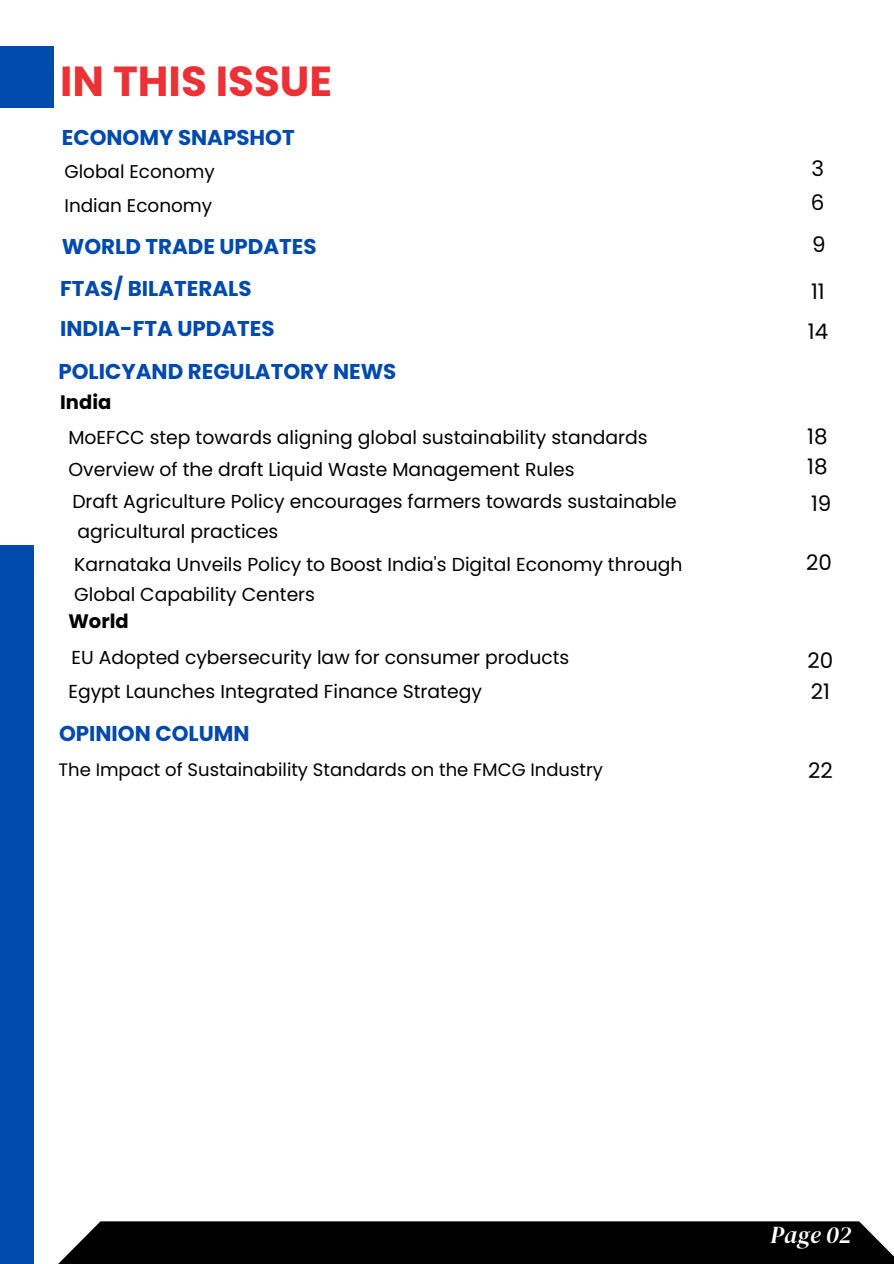
<style>
.page{position:relative;width:894px;height:1264px;background:#fff}
.page>*{position:absolute;margin:0;border:0;box-sizing:border-box;transform-origin:0 0}
.t1{font:700 42px "Poppins";color:#eb3136}
.t2{font:italic 24px "DM Serif Display";color:#fff}
.t3{font:700 21.45px "Poppins";color:#004aad}
.t4{font:21.45px "Poppins";color:#000}
.t5{font:700 19.5px "Poppins";color:#000}
.t6{font:18.75px "Poppins";color:#000}
.t7{font:18.45px "Poppins";color:#000}
.t8{font:18px "Poppins";color:#000}
</style>
<div class="page">
<div style="left:0;top:545px;width:33px;height:718px;background:#004aad"></div>
<div style="left:0;top:47px;width:53px;height:61px;background:#004aad"></div>
<div style="left:33px;top:1221px;width:860px;height:42px;background:#000"></div>
<h1 class="t1" style="left:60px;top:52px;width:273px">IN THIS ISSUE</h1>
<p class="t3" style="left:62px;top:123px;width:234px">ECONOMY SNAPSHOT</p>
<p class="t7" style="left:64px;top:159px;width:152px">Global Economy</p>
<p class="t4" style="left:811px;top:153px;width:14px">3</p>
<p class="t7" style="left:64px;top:192px;width:149px">Indian Economy</p>
<p class="t4" style="left:810px;top:188px;width:15px">6</p>
<p class="t3" style="left:62px;top:231px;width:256px">WORLD TRADE UPDATES</p>
<p class="t4" style="left:812px;top:229px;width:15px">9</p>
<p class="t3" style="left:60px;top:273px;width:193px">FTAS/ BILATERALS</p>
<p class="t4" style="left:810px;top:276px;width:15px">11</p>
<p class="t3" style="left:60px;top:313px;width:216px">INDIA-FTA UPDATES</p>
<p class="t4" style="left:807px;top:316px;width:22px">14</p>
<p class="t3" style="left:58px;top:356px;width:339px">POLICYAND REGULATORY NEWS</p>
<p class="t5" style="left:60px;top:389px;width:53px">India</p>
<p class="t6" style="left:68px;top:424px;width:580px">MoEFCC step towards aligning global sustainability standards</p>
<p class="t4" style="left:807px;top:422px;width:22px">18</p>
<p class="t6" style="left:68px;top:456px;width:507px">Overview of the draft Liquid Waste Management Rules</p>
<p class="t4" style="left:807px;top:451px;width:22px">18</p>
<p class="t6" style="left:72px;top:488px;width:605px">Draft Agriculture Policy encourages farmers towards sustainable</p>
<p class="t6" style="left:77px;top:518px;width:202px">agricultural practices</p>
<p class="t6" style="left:74px;top:551px;width:609px">Karnataka Unveils Policy to Boost India's Digital Economy through</p>
<p class="t6" style="left:74px;top:582px;width:242px">Global Capability Centers</p>
<p class="t5" style="left:68px;top:607px;width:62px">World</p>
<p class="t4" style="left:810px;top:488px;width:22px">19</p>
<h2 class="t4" style="left:805px;top:547px;width:27px">20</h2>
<p class="t6" style="left:72px;top:644px;width:499px">EU Adopted cybersecurity law for consumer products</p>
<p class="t4" style="left:807px;top:645px;width:27px">20</p>
<p class="t6" style="left:68px;top:678px;width:415px">Egypt Launches Integrated Finance Strategy</p>
<p class="t4" style="left:810px;top:676px;width:21px">21</p>
<p class="t3" style="left:59px;top:718px;width:192px">OPINION COLUMN</p>
<p class="t8" style="left:58px;top:757px;width:546px">The Impact of Sustainability Standards on the FMCG Industry</p>
<p class="t4" style="left:807px;top:755px;width:26px">22</p>
<p class="t2" style="left:770px;top:1217px;width:82px">Page 02</p>
</div>
